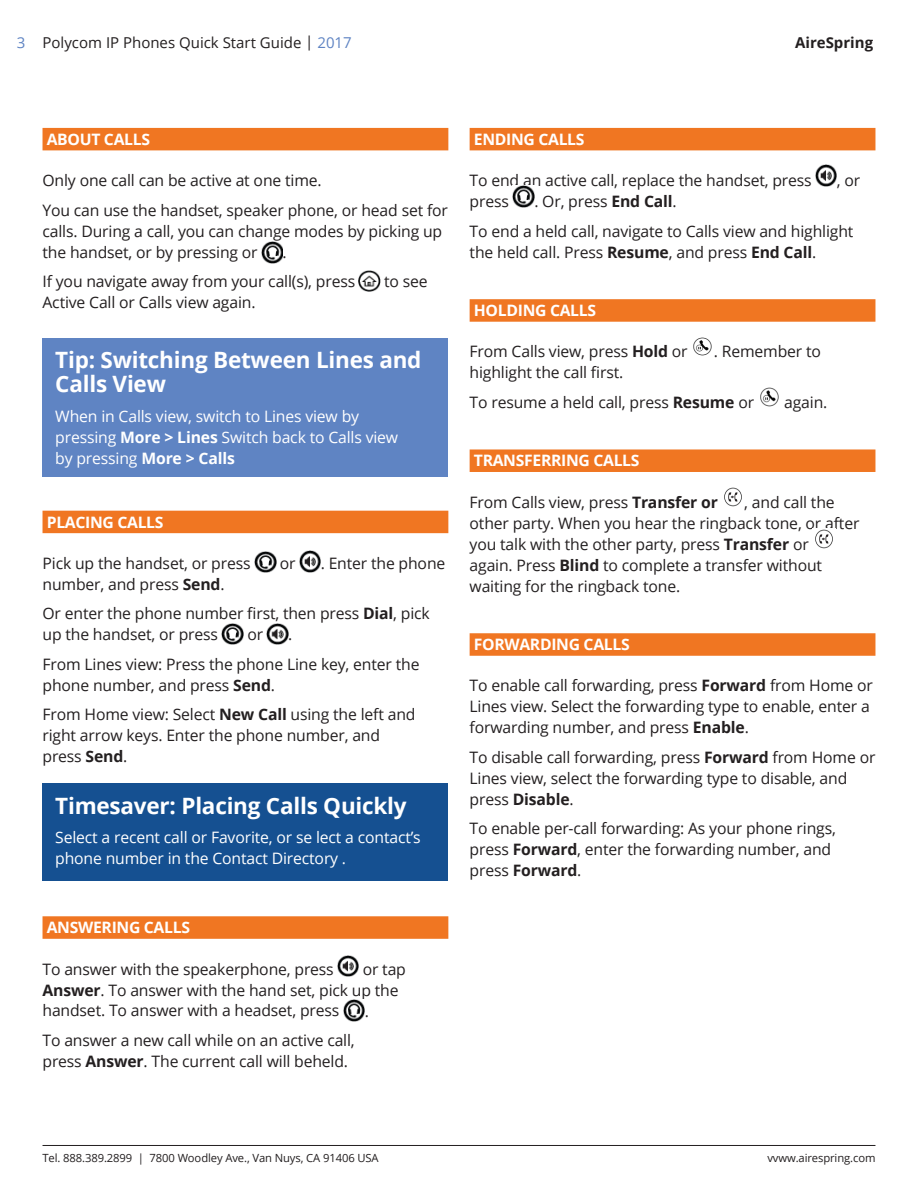
<style>
.page{position:relative;width:918px;height:1188px;background:#fff}
.page>*{position:absolute;margin:0;border:0;box-sizing:border-box;transform-origin:0 0}
.Body_copy{font:700 22.5px/24px "Open Sans";letter-spacing:-.01em;color:#fff}
.Body_copy-2{font:15.75px/21px "Open Sans";letter-spacing:-.01em;color:#231f20}
.Body_copy-3{font:15.75px/21px "Open Sans";letter-spacing:-.01em;color:#fff}
.Info-bar{font:700 15.75px "Open Sans";letter-spacing:-.02em;color:#fff}
.t1{font:15px "Open Sans";color:#231f20}
.t2{font:700 15px "Open Sans";color:#231f20}
.t3{font:11.25px "Open Sans";letter-spacing:-.01em;color:#231f20}
.s1{color:#5f84c3}
.s2{font-weight:700}
</style>
<div class="page">
<hr style="left:43px;top:1145px;width:832px;height:1px;background:#231f20">
<div style="left:43px;top:128px;width:405px;height:22px;background:#f07622"></div>
<img style="left:261px;top:242px;width:22px;height:22px">
<img style="left:359px;top:270px;width:21px;height:22px">
<div style="left:470px;top:128px;width:405px;height:22px;background:#f07622"></div>
<div style="left:470px;top:299px;width:405px;height:23px;background:#f07622"></div>
<div style="left:470px;top:449px;width:405px;height:23px;background:#f07622"></div>
<div style="left:470px;top:633px;width:405px;height:23px;background:#f07622"></div>
<img style="left:816px;top:165px;width:21px;height:21px">
<img style="left:513px;top:186px;width:21px;height:21px">
<img style="left:693px;top:337px;width:19px;height:19px">
<img style="left:760px;top:387px;width:19px;height:20px">
<img style="left:724px;top:487px;width:18px;height:20px">
<img style="left:815px;top:529px;width:18px;height:20px">
<div style="left:43px;top:511px;width:405px;height:22px;background:#f07622"></div>
<img style="left:254px;top:551px;width:22px;height:22px">
<img style="left:299px;top:551px;width:22px;height:21px">
<img style="left:222px;top:623px;width:22px;height:22px">
<img style="left:267px;top:623px;width:21px;height:22px">
<div style="left:43px;top:338px;width:405px;height:139px;background:#5f84c3"></div>
<div style="left:43px;top:916px;width:405px;height:23px;background:#f07622"></div>
<img style="left:338px;top:955px;width:21px;height:22px">
<img style="left:343px;top:1000px;width:22px;height:21px">
<div style="left:43px;top:784px;width:405px;height:97px;background:#155091"></div>
<p class="t1" style="left:17px;top:33px;width:336px"><span class="s1">3</span> Polycom IP Phones Quick Start Guide | <span class="s1">2017</span></p>
<p class="t2" style="left:795px;top:32px;width:80px">AireSpring</p>
<p class="Info-bar" style="left:47px;top:128px;width:105px">ABOUT CALLS</p>
<p class="Body_copy-2" style="left:43px;top:170px;width:281px">Only one call can be active at one time.</p>
<p class="Body_copy-2" style="left:43px;top:199px;width:407px">You can use the handset, speaker phone, or head set for calls. During a call, you can change modes by picking up the handset, or by pressing or</p>
<p class="Body_copy-2" style="left:283px;top:241px;width:6px">.</p>
<p class="Body_copy-2" style="left:43px;top:271px;width:314px">If you navigate away from your call(s), press</p>
<p class="Body_copy-2" style="left:384px;top:271px;width:45px">to see</p>
<p class="Body_copy-2" style="left:43px;top:292px;width:215px">Active Call or Calls view again.</p>
<p class="Body_copy" style="left:55px;top:348px;width:368px">Tip: Switching Between Lines and<br>Calls View</p>
<p class="Body_copy-3" style="left:55px;top:405px;width:344px">When in Calls view, switch to Lines view by pressing <span class="s2">More &gt; Lines</span> Switch back to Calls view by pressing <span class="s2">More &gt; Calls</span></p>
<p class="Info-bar" style="left:47px;top:511px;width:118px">PLACING CALLS</p>
<p class="Body_copy-2" style="left:43px;top:552px;width:210px">Pick up the handset, or press</p>
<p class="Body_copy-2" style="left:280px;top:552px;width:17px">or</p>
<p class="Body_copy-2" style="left:321px;top:552px;width:126px">. Enter the phone</p>
<p class="Body_copy-2" style="left:43px;top:573px;width:184px">number, and press <span class="s2">Send</span>.</p>
<p class="Body_copy-2" style="left:43px;top:603px;width:389px">Or enter the phone number first, then press <span class="s2">Dial</span>, pick up the handset, or press</p>
<p class="Body_copy-2" style="left:247px;top:624px;width:17px">or</p>
<p class="Body_copy-2" style="left:288px;top:624px;width:6px">.</p>
<p class="Body_copy-2" style="left:43px;top:653px;width:379px">From Lines view: Press the phone Line key, enter the phone number, and press <span class="s2">Send</span>.</p>
<p class="Body_copy-2" style="left:43px;top:704px;width:375px">From Home view: Select <span class="s2">New Call</span> using the left and right arrow keys. Enter the phone number, and press <span class="s2">Send</span>.</p>
<p class="Body_copy" style="left:55px;top:793px;width:353px">Timesaver: Placing Calls Quickly</p>
<p class="Body_copy-3" style="left:55px;top:827px;width:367px">Select a recent call or Favorite, or se lect a contact’s phone number in the Contact Directory .</p>
<p class="Info-bar" style="left:47px;top:916px;width:145px">ANSWERING CALLS</p>
<p class="Body_copy-2" style="left:43px;top:958px;width:293px">To answer with the speakerphone, press</p>
<p class="Body_copy-2" style="left:43px;top:958px;width:365px;text-indent:320px">or tap<br><span class="s2">Answer</span>. To answer with the hand set, pick up the handset. To answer with a headset, press</p>
<p class="Body_copy-2" style="left:365px;top:1000px;width:6px">.</p>
<p class="Body_copy-2" style="left:43px;top:1029px;width:314px">To answer a new call while on an active call, press <span class="s2">Answer</span>. The current call will beheld.</p>
<p class="Info-bar" style="left:474px;top:128px;width:112px">ENDING CALLS</p>
<p class="Body_copy-2" style="left:470px;top:170px;width:344px">To end an active call, replace the handset, press</p>
<p class="Body_copy-2" style="left:837px;top:170px;width:25px">, or</p>
<p class="Body_copy-2" style="left:470px;top:191px;width:41px">press</p>
<p class="Body_copy-2" style="left:534px;top:191px;width:144px">. Or, press <span class="s2">End Call</span>.</p>
<p class="Body_copy-2" style="left:470px;top:220px;width:385px">To end a held call, navigate to Calls view and highlight the held call. Press <span class="s2">Resume</span>, and press <span class="s2">End Call</span>.</p>
<p class="Info-bar" style="left:474px;top:299px;width:124px">HOLDING CALLS</p>
<p class="Body_copy-2" style="left:470px;top:341px;width:220px">From Calls view, press <span class="s2">Hold</span> or</p>
<p class="Body_copy-2" style="left:714px;top:341px;width:109px">. Remember to</p>
<p class="Body_copy-2" style="left:470px;top:362px;width:155px">highlight the call first.</p>
<p class="Body_copy-2" style="left:470px;top:391px;width:286px">To resume a held call, press <span class="s2">Resume</span> or</p>
<p class="Body_copy-2" style="left:784px;top:391px;width:45px">again.</p>
<p class="Info-bar" style="left:474px;top:450px;width:167px">TRANSFERRING CALLS</p>
<p class="Body_copy-2" style="left:470px;top:491px;width:250px">From Calls view, press <span class="s2">Transfer or</span></p>
<p class="Body_copy-2" style="left:470px;top:491px;width:391px;text-indent:275px">, and call the other party. When you hear the ringback tone, or after you talk with the other party, press <span class="s2">Transfer</span> or<br>again. Press <span class="s2">Blind</span> to complete a transfer without waiting for the ringback tone.</p>
<p class="Info-bar" style="left:474px;top:633px;width:157px">FORWARDING CALLS</p>
<p class="Body_copy-2" style="left:470px;top:675px;width:405px">To enable call forwarding, press <span class="s2">Forward</span> from Home or<br>Lines view. Select the forwarding type to enable, enter a forwarding number, and press <span class="s2">Enable</span>.</p>
<p class="Body_copy-2" style="left:470px;top:746px;width:407px">To disable call forwarding, press <span class="s2">Forward</span> from Home or<br>Lines view, select the forwarding type to disable, and press <span class="s2">Disable</span>.</p>
<p class="Body_copy-2" style="left:470px;top:818px;width:368px">To enable per-call forwarding: As your phone rings, press <span class="s2">Forward</span>, enter the forwarding number, and press <span class="s2">Forward</span>.</p>
<p class="t3" style="left:43px;top:1150px;width:338px">Tel. 888.389.2899 | 7800 Woodley Ave., Van Nuys, CA 91406 USA</p>
<p class="t3" style="left:767px;top:1150px;width:110px">vvww.airespring.com</p>
</div>
